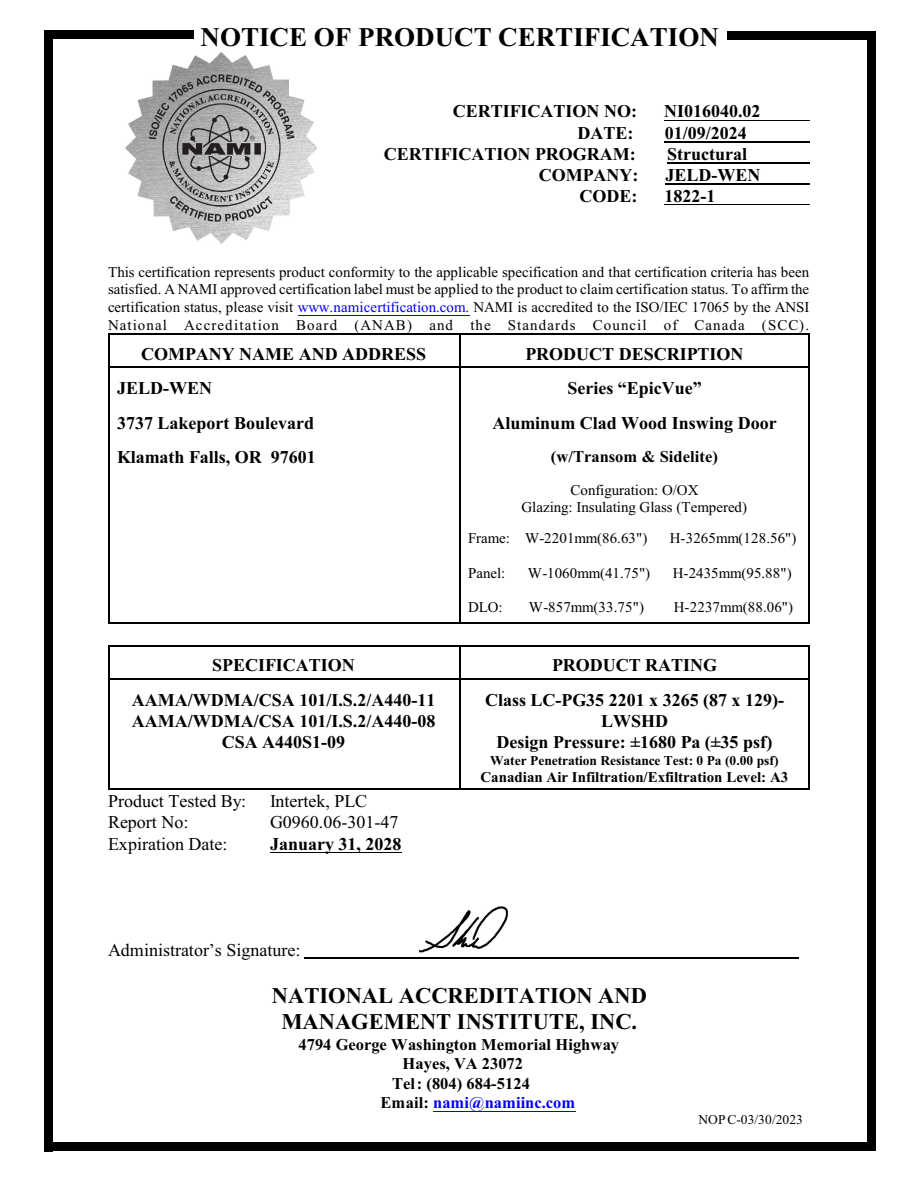
<style>
.page{position:relative;width:918px;height:1188px;background:#fff}
.page>*{position:absolute;margin:0;border:0;box-sizing:border-box;transform-origin:0 0}
.t1{font:700 27px "Times New Roman";color:#000}
.t2{font:700 22.5px/26.2px "Times New Roman";color:#000;text-align:center}
.t3{font:700 18px/21.3px "Times New Roman";color:#000;text-align:center}
.t4{font:18px "Times New Roman";color:#000}
.t5{font:700 16.5px "Times New Roman";color:#000}
.t6{font:700 16.5px "Times New Roman";color:#00f}
.t7{font:15px/17.7px "Times New Roman";letter-spacing:.005em;color:#000;text-align:justify}
.t8{font:700 15px "Times New Roman";color:#000}
.t9{font:700 13.5px "Times New Roman";color:#000}
.t10{font:13.5px "Times New Roman";letter-spacing:.005em;color:#000}
.s1{color:#00f}
.s2{color:#000}
</style>
<div class="page">
<hr style="left:108px;top:334px;width:351px;height:1px;background:#000">
<hr style="left:108px;top:335px;width:1px;height:33px;background:#000">
<hr style="left:108px;top:367px;width:351px;height:1px;background:#000">
<hr style="left:809px;top:334px;width:1px;height:34px;background:#000">
<hr style="left:459px;top:334px;width:351px;height:1px;background:#000">
<hr style="left:459px;top:335px;width:1px;height:33px;background:#000">
<hr style="left:459px;top:367px;width:349px;height:1px;background:#000">
<hr style="left:108px;top:368px;width:1px;height:34px;background:#000">
<hr style="left:809px;top:368px;width:1px;height:34px;background:#000">
<hr style="left:459px;top:368px;width:1px;height:34px;background:#000">
<hr style="left:108px;top:403px;width:1px;height:34px;background:#000">
<hr style="left:809px;top:403px;width:1px;height:34px;background:#000">
<hr style="left:459px;top:403px;width:1px;height:34px;background:#000">
<hr style="left:108px;top:437px;width:1px;height:35px;background:#000">
<hr style="left:809px;top:437px;width:1px;height:35px;background:#000">
<hr style="left:459px;top:437px;width:1px;height:35px;background:#000">
<hr style="left:108px;top:472px;width:1px;height:48px;background:#000">
<hr style="left:809px;top:472px;width:1px;height:48px;background:#000">
<hr style="left:459px;top:472px;width:1px;height:48px;background:#000">
<hr style="left:108px;top:520px;width:1px;height:35px;background:#000">
<hr style="left:809px;top:520px;width:1px;height:35px;background:#000">
<hr style="left:459px;top:520px;width:1px;height:35px;background:#000">
<hr style="left:108px;top:555px;width:1px;height:34px;background:#000">
<hr style="left:809px;top:555px;width:1px;height:34px;background:#000">
<hr style="left:459px;top:555px;width:1px;height:34px;background:#000">
<hr style="left:108px;top:623px;width:351px;height:1px;background:#000">
<hr style="left:108px;top:590px;width:1px;height:32px;background:#000">
<hr style="left:809px;top:590px;width:1px;height:34px;background:#000">
<hr style="left:459px;top:623px;width:351px;height:1px;background:#000">
<hr style="left:459px;top:590px;width:1px;height:32px;background:#000">
<hr style="left:108px;top:645px;width:351px;height:2px;background:#000">
<hr style="left:108px;top:647px;width:1px;height:33px;background:#000">
<hr style="left:108px;top:678px;width:351px;height:2px;background:#000">
<hr style="left:809px;top:645px;width:1px;height:35px;background:#000">
<hr style="left:459px;top:645px;width:351px;height:2px;background:#000">
<hr style="left:459px;top:647px;width:1px;height:33px;background:#000">
<hr style="left:459px;top:678px;width:349px;height:2px;background:#000">
<hr style="left:108px;top:789px;width:351px;height:1px;background:#000">
<hr style="left:108px;top:680px;width:1px;height:109px;background:#000">
<hr style="left:809px;top:680px;width:1px;height:110px;background:#000">
<hr style="left:459px;top:789px;width:351px;height:1px;background:#000">
<hr style="left:459px;top:680px;width:1px;height:109px;background:#000">
<img style="left:125px;top:52px;width:193px;height:192px">
<hr style="left:664px;top:120px;width:146px;height:1px;background:#000">
<hr style="left:665px;top:141px;width:145px;height:1px;background:#000">
<hr style="left:667px;top:163px;width:143px;height:1px;background:#000">
<hr style="left:665px;top:184px;width:145px;height:1px;background:#000">
<hr style="left:665px;top:205px;width:145px;height:1px;background:#000">
<hr style="left:298px;top:315px;width:171px;height:1px;background:#00f">
<hr style="left:270px;top:852px;width:132px;height:1px;background:#000">
<hr style="left:433px;top:1111px;width:143px;height:1px;background:#00f">
<div style="left:867px;top:32px;width:8px;height:1119px;background:#000"></div>
<div style="left:728px;top:32px;width:147px;height:8px;background:#000"></div>
<div style="left:44px;top:31px;width:9px;height:1120px;background:#000"></div>
<div style="left:44px;top:30px;width:150px;height:9px;background:#000"></div>
<hr style="left:304px;top:957px;width:495px;height:2px;background:#000">
<div style="left:44px;top:1142px;width:831px;height:9px;background:#000"></div>
<img style="left:419px;top:907px;width:89px;height:46px">
<h1 class="t1" style="left:201px;top:28px;width:520px">NOTICE OF PRODUCT CERTIFICATION</h1>
<p class="t3" style="left:453px;top:103px;width:186px">CERTIFICATION NO:</p>
<p class="t3" style="left:664px;top:103px;width:98px">NI016040.02</p>
<p class="t3" style="left:577px;top:124px;width:57px">DATE:</p>
<p class="t3" style="left:665px;top:124px;width:84px">01/09/2024</p>
<p class="t3" style="left:384px;top:145px;width:254px">CERTIFICATION PROGRAM:</p>
<p class="t3" style="left:667px;top:145px;width:81px">Structural</p>
<p class="t3" style="left:539px;top:166px;width:101px">COMPANY:</p>
<p class="t3" style="left:666px;top:166px;width:97px">JELD-WEN</p>
<p class="t3" style="left:580px;top:188px;width:59px">CODE:</p>
<p class="t3" style="left:665px;top:188px;width:52px">1822-1</p>
<p class="t7" style="left:108px;top:264px;width:703px">This certification represents product conformity to the applicable specification and that certification criteria has been satisfied. A NAMI approved certification label must be applied to the product to claim certification status. To affirm the certification status, please visit <span class="s1">www.namicertification.com.</span> NAMI is accredited to the ISO/IEC 17065 by the ANSI National Accreditation Board (ANAB) and the Standards Council of Canada (SCC).</p>
<p class="t3" style="left:141px;top:345px;width:287px">COMPANY NAME AND ADDRESS</p>
<p class="t3" style="left:525px;top:345px;width:220px">PRODUCT DESCRIPTION</p>
<p class="t3" style="left:117px;top:379px;width:97px">JELD-WEN</p>
<p class="t3" style="left:567px;top:379px;width:136px">Series “EpicVue”</p>
<p class="t3" style="left:117px;top:414px;width:199px">3737 Lakeport Boulevard</p>
<p class="t3" style="left:492px;top:414px;width:286px">Aluminum Clad Wood Inswing Door</p>
<p class="t3" style="left:117px;top:449px;width:200px">Klamath Falls, OR 97601</p>
<p class="t5" style="left:551px;top:451px;width:169px">(w/Transom &amp; Sidelite)</p>
<p class="t7" style="left:521px;top:482px;width:227px;text-align:center">Configuration: O/OX<br>Glazing: Insulating Glass (Tempered)</p>
<p class="t7" style="left:468px;top:531px;width:181px">Frame: W-2201mm(86.63")</p>
<p class="t7" style="left:670px;top:531px;width:128px">H-3265mm(128.56")</p>
<p class="t7" style="left:468px;top:565px;width:39px">Panel:</p>
<p class="t7" style="left:528px;top:565px;width:124px">W-1060mm(41.75")</p>
<p class="t7" style="left:673px;top:565px;width:121px">H-2435mm(95.88")</p>
<p class="t7" style="left:468px;top:600px;width:36px">DLO:</p>
<p class="t7" style="left:529px;top:600px;width:117px">W-857mm(33.75")</p>
<p class="t7" style="left:674px;top:600px;width:121px">H-2237mm(88.06")</p>
<p class="t3" style="left:212px;top:657px;width:144px">SPECIFICATION</p>
<p class="t3" style="left:552px;top:657px;width:167px">PRODUCT RATING</p>
<p class="t3" style="left:132px;top:691px;width:305px">AAMA/WDMA/CSA 101/I.S.2/A440-11<br>AAMA/WDMA/CSA 101/I.S.2/A440-08<br>CSA A440S1-09</p>
<p class="t3" style="left:485px;top:691px;width:301px">Class LC-PG35 2201 x 3265 (87 x 129)-<br>LWSHD<br>Design Pressure: ±1680 Pa (±35 psf)</p>
<p class="t9" style="left:490px;top:756px;width:290px">Water Penetration Resistance Test: 0 Pa (0.00 psf)</p>
<p class="t8" style="left:480px;top:772px;width:309px">Canadian Air Infiltration/Exfiltration Level: A3</p>
<p class="t4" style="left:108px;top:794px;width:140px">Product Tested By:</p>
<p class="t4" style="left:270px;top:794px;width:99px">Intertek, PLC</p>
<p class="t4" style="left:108px;top:816px;width:82px">Report No:</p>
<p class="t4" style="left:270px;top:816px;width:130px">G0960.06-301-47</p>
<p class="t4" style="left:108px;top:837px;width:121px">Expiration Date:</p>
<p class="t3" style="left:270px;top:835px;width:133px">January 31, 2028</p>
<p class="t4" style="left:108px;top:944px;width:194px">Administrator’s Signature:</p>
<h2 class="t2" style="left:272px;top:985px;width:376px">NATIONAL ACCREDITATION AND<br>MANAGEMENT INSTITUTE, INC.</h2>
<p class="t5" style="left:299px;top:1039px;width:322px">4794 George Washington Memorial Highway</p>
<p class="t5" style="left:403px;top:1058px;width:122px">Hayes, VA 23072</p>
<p class="t5" style="left:392px;top:1078px;width:139px">Tel: (804) 684-5124</p>
<p class="t6" style="left:380px;top:1097px;width:196px"><span class="s2">Email:</span> nami@namiinc.com</p>
<p class="t10" style="left:699px;top:1115px;width:106px">NOPC-03/30/2023</p>
</div>
